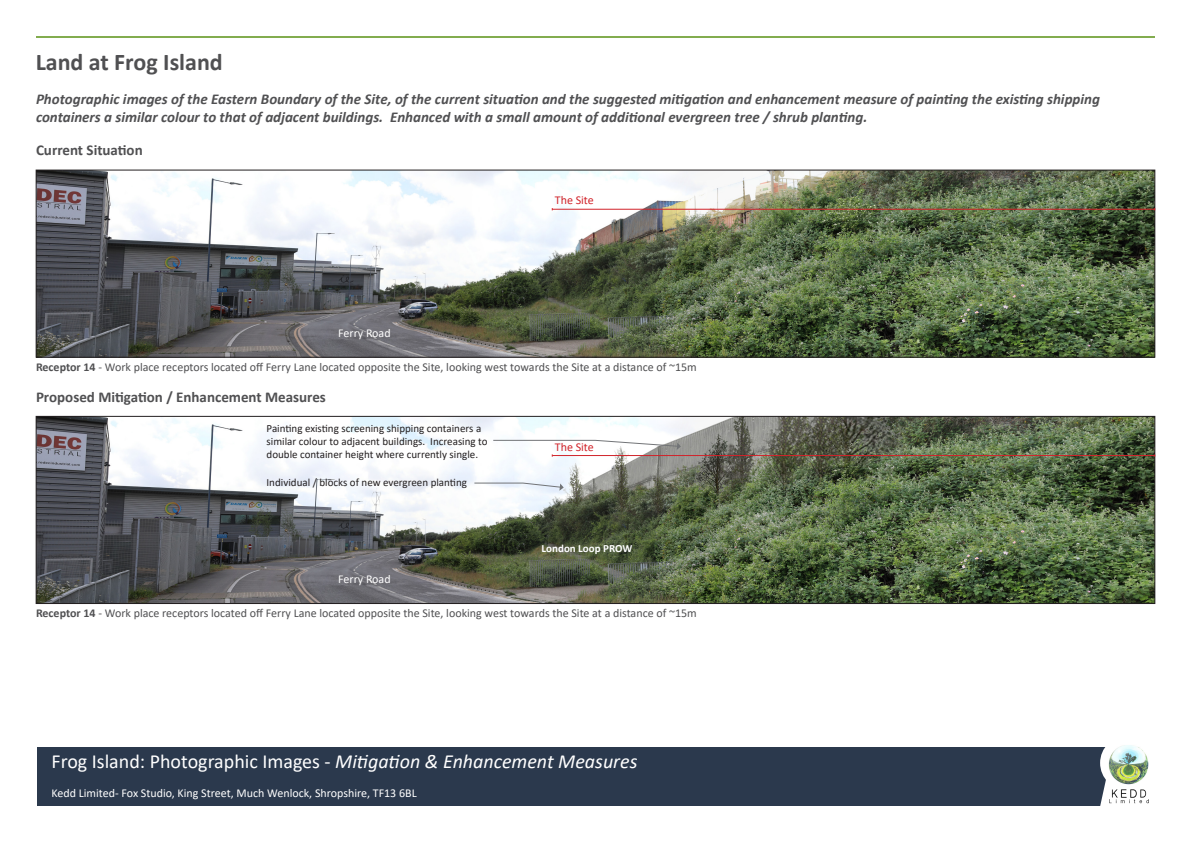
<style>
.page{position:relative;width:1191px;height:842px;background:#fff}
.page>*{position:absolute;margin:0;border:0;box-sizing:border-box;transform-origin:0 0}
.t1{font:700 24px "Calibri";color:#505052}
.t2{font:20px "Calibri";color:#fff}
.t3{font:italic 700 15px/18px "Calibri";color:#505052}
.t4{font:700 15px "Calibri";color:#505052}
.t5{font:12px "Calibri";color:#505052}
.t6{font:12px "Calibri";color:#fff}
.t7{font:12px "Calibri";color:#d1232a}
.t8{font:11px/13.2px "Calibri";color:#231f20}
.t9{font:700 11px "Calibri";color:#fff}
.s1{font-weight:700}
.s2{font-style:italic}
</style>
<div class="page">
<div style="left:36px;top:747px;width:1125px;height:58px;background:#2b394d"></div>
<svg style="left:1098px;top:747px;width:63px;height:59px"></svg>
<div style="left:1100px;top:736px;width:54px;height:54px;background:#fff;border-radius:50%"></div>
<hr style="left:36px;top:36px;width:1119px;height:2px;background:#82ac4e">
<img style="left:1105px;top:789px;width:47px;height:15px">
<img style="left:1106px;top:745px;width:44px;height:40px">
<img style="left:38px;top:172px;width:1115px;height:183px">
<div style="left:36px;top:170px;width:1119px;height:187px;border:1px solid #231f20"></div>
<img style="left:38px;top:418px;width:1115px;height:184px">
<div style="left:36px;top:416px;width:1119px;height:188px;border:1px solid #231f20"></div>
<hr style="left:552px;top:209px;width:602px;height:1px;background:#d1232a">
<hr style="left:552px;top:455px;width:602px;height:1px;background:#d1232a">
<svg style="left:493px;top:440px;width:188px;height:17px"></svg>
<svg style="left:474px;top:483px;width:90px;height:8px"></svg>
<p class="t1" style="left:36px;top:46px;width:189px">Land at Frog Island</p>
<p class="t3" style="left:36px;top:89px;width:1065px">Photographic images of the Eastern Boundary of the Site, of the current situation and the suggested mitigation and enhancement measure of painting the existing shipping containers a similar colour to that of adjacent buildings. Enhanced with a small amount of additional evergreen tree / shrub planting.</p>
<p class="t4" style="left:36px;top:140px;width:108px">Current Situation</p>
<p class="t6" style="left:338px;top:324px;width:54px">Ferry Road</p>
<p class="t7" style="left:555px;top:192px;width:40px">The Site</p>
<p class="t5" style="left:36px;top:359px;width:662px"><span class="s1">Receptor 14</span> - Work place receptors located off Ferry Lane located opposite the Site, looking west towards the Site at a distance of ~15m</p>
<p class="t4" style="left:36px;top:386px;width:291px">Proposed Mitigation / Enhancement Measures</p>
<p class="t8" style="left:266px;top:421px;width:223px">Painting existing screening shipping containers a similar colour to adjacent buildings. Increasing to double container height where currently single.</p>
<p class="t8" style="left:266px;top:475px;width:202px">Individual / blocks of new evergreen planting</p>
<p class="t6" style="left:338px;top:571px;width:54px">Ferry Road</p>
<p class="t7" style="left:555px;top:438px;width:40px">The Site</p>
<p class="t9" style="left:541px;top:541px;width:92px">London Loop PROW</p>
<p class="t5" style="left:36px;top:605px;width:662px"><span class="s1">Receptor 14</span> - Work place receptors located off Ferry Lane located opposite the Site, looking west towards the Site at a distance of ~15m</p>
<p class="t2" style="left:52px;top:748px;width:587px">Frog Island: Photographic Images - <span class="s2">Mitigation &amp; Enhancement Measures</span></p>
<p class="t6" style="left:52px;top:785px;width:367px">Kedd Limited- Fox Studio, King Street, Much Wenlock, Shropshire, TF13 6BL</p>
</div>
